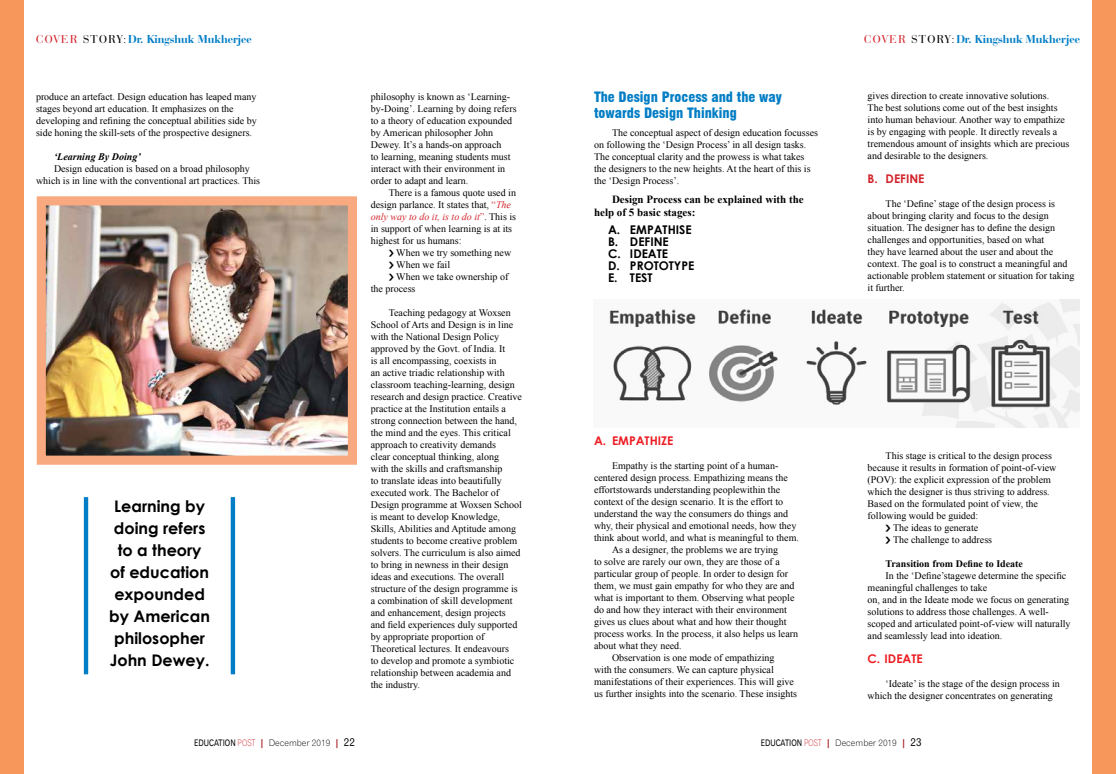
<style>
.page{position:relative;width:1116px;height:774px;background:#fff}
.page>*{position:absolute;margin:0;border:0;box-sizing:border-box;transform-origin:0 0}
.t1{font:700 16px/22px "Century Gothic";color:#000;text-align:center}
.t2{font:900 condensed 14px/16px "Swiss 721 BT";color:#007dc5}
.t3{font:700 12px "Bauer Bodoni BT";color:#007dc5}
.t4{font:700 12px/12px "Century Gothic";color:#000}
.t5{font:700 12px "Century Gothic";color:#ed1d24}
.t6{font:700 12px "Century Gothic";color:#d2232a}
.t7{font:700 11px/13.2px "Times New Roman";color:#000}
.t8{font:10px/12px "Times New Roman";color:#000}
.t9{font:700 10px "Times New Roman";color:#000}
.t10{font:italic 700 10px "Times New Roman";color:#000}
.t11{font:9px "Gothic 720 BT Light B";color:#000}
.s1{font-weight:400;color:#d2232a}
.s2{font-weight:400;color:#000}
.s3{color:#d2232a}
.s4{font-style:italic;color:#d2232a}
.s5{font-family:"Gothic 720 BT Roman B"}
.s6{font-family:"Gothic 720 BT Bold B";color:#9e0b0f}
.s7{font-family:"Gothic 720 BT Roman B";font-size:11px}
</style>
<div class="page">
<img style="left:609px;top:300px;width:471px;height:127px">
<img style="left:47px;top:206px;width:300px;height:249px">
<div style="left:37px;top:196px;width:320px;height:269px;border:9px solid #f9a980"></div>
<svg style="left:83px;top:496px;width:6px;height:179px"></svg>
<svg style="left:230px;top:496px;width:6px;height:179px"></svg>
<div style="left:1093px;top:0;width:23px;height:774px;background:#f7975b"></div>
<div style="left:0;top:0;width:23px;height:774px;background:#f7975b"></div>
<p class="t3" style="left:36px;top:32px;width:217px"><span class="s1">COVER</span> <span class="s2">STORY:</span>Dr. Kingshuk Mukherjee</p>
<p class="t3" style="left:864px;top:32px;width:217px"><span class="s1">COVER</span> <span class="s2">STORY:</span>Dr. Kingshuk Mukherjee</p>
<p class="t8" style="left:36px;top:91px;width:222px">produce an artefact. Design education has leaped many stages beyond art education. It emphasizes on the developing and refining the conceptual abilities side by side honing the skill-sets of the prospective designers.</p>
<p class="t10" style="left:54px;top:150px;width:88px">‘Learning By Doing’</p>
<p class="t8" style="left:36px;top:163px;width:226px;text-indent:18px">Design education is based on a broad philosophy which is in line with the conventional art practices. This</p>
<h1 class="t1" style="left:109px;top:495px;width:102px">Learning by doing refers to a theory of education expounded by American philosopher<br>John Dewey.</h1>
<p class="t8" style="left:371px;top:91px;width:147px">philosophy is known as ‘Learning&shy;by-Doing’. Learning by doing refers to a theory of education expounded by American philosopher John<br>Dewey. It’s a hands-on approach<br>to learning, meaning students must interact with their environment in order to adapt and learn.</p>
<p class="t8" style="left:371px;top:187px;width:147px;text-indent:18px">There is a famous quote used in design parlance. It states that, <span class="s3">“</span><span class="s4">The only way to do it, is to do it</span><span class="s3">”</span>. This is in support of when learning is at its highest for us humans:</p>
<p class="t8" style="left:396px;top:247px;width:116px">When we try something new</p>
<p class="t8" style="left:396px;top:259px;width:55px">When we fail</p>
<p class="t8" style="left:396px;top:271px;width:114px">When we take ownership of</p>
<p class="t8" style="left:371px;top:283px;width:46px">the process</p>
<p class="t8" style="left:371px;top:307px;width:153px;text-indent:18px">Teaching pedagogy at Woxsen School of Arts and Design is in line with the National Design Policy approved by the Govt. of India. It<br>is all encompassing, coexists in<br>an active triadic relationship with classroom teaching-learning, design research and design practice. Creative practice at the Institution entails a strong connection between the hand, the mind and the eyes. This critical approach to creativity demands<br>clear conceptual thinking, along<br>with the skills and craftsmanship<br>to translate ideas into beautifully executed work. The Bachelor of Design programme at Woxsen School is meant to develop Knowledge, Skills, Abilities and Aptitude among students to become creative problem solvers. The curriculum is also aimed to bring in newness in their design ideas and executions. The overall structure of the design programme is a combination of skill development and enhancement, design projects and field experiences duly supported by appropriate proportion of Theoretical lectures. It endeavours<br>to develop and promote a symbiotic relationship between academia and the industry.</p>
<h2 class="t2" style="left:594px;top:89px;width:190px">The Design Process and the way towards Design Thinking</h2>
<p class="t8" style="left:594px;top:126px;width:226px;text-indent:18px">The conceptual aspect of design education focusses on following the ‘Design Process’ in all design tasks.<br>The conceptual clarity and the prowess is what takes the designers to the new heights. At the heart of this is the ‘Design Process’.</p>
<p class="t7" style="left:594px;top:192px;width:211px;text-indent:18px">Design Process can be explained with the help of 5 basic stages:</p>
<p class="t4" style="left:608px;top:223px;width:47px">a. Empathise b. Define c. Ideate d. Prototype e. Test</p>
<p class="t8" style="left:868px;top:89px;width:203px">gives direction to create innovative solutions.<br>The best solutions come out of the best insights into human behaviour. Another way to empathize is by engaging with people. It directly reveals a tremendous amount of insights which are precious and desirable to the designers.</p>
<p class="t6" style="left:868px;top:171px;width:34px">b. Define</p>
<p class="t8" style="left:868px;top:197px;width:209px;text-indent:18px">The ‘Define’ stage of the design process is about bringing clarity and focus to the design situation. The designer has to define the design challenges and opportunities, based on what<br>they have learned about the user and about the context. The goal is to construct a meaningful and actionable problem statement or situation for taking it further.</p>
<p class="t5" style="left:594px;top:433px;width:43px">a. Empathi</p>
<p class="t5" style="left:661px;top:433px;width:12px">ze</p>
<p class="t8" style="left:612px;top:459px;width:168px">Empathy is the starting point of a human-</p>
<p class="t8" style="left:594px;top:471px;width:195px">centered design process. Empathizing means the</p>
<p class="t8" style="left:594px;top:483px;width:188px">effortstowards understanding peoplewithin the</p>
<p class="t8" style="left:594px;top:495px;width:191px">context of the design scenario. It is the effort to</p>
<p class="t8" style="left:594px;top:507px;width:196px">understand the way the consumers do things and</p>
<p class="t8" style="left:594px;top:519px;width:204px">why, their physical and emotional needs, how they</p>
<p class="t8" style="left:594px;top:531px;width:206px">think about world, and what is meaningful to them.</p>
<p class="t8" style="left:612px;top:543px;width:168px">As a designer, the problems we are trying</p>
<p class="t8" style="left:594px;top:555px;width:187px">to solve are rarely our own, they are those of a</p>
<p class="t8" style="left:594px;top:567px;width:196px">particular group of people. In order to design for</p>
<p class="t8" style="left:594px;top:579px;width:202px">them, we must gain empathy for who they are and</p>
<p class="t8" style="left:594px;top:591px;width:202px">what is important to them. Observing what people</p>
<p class="t8" style="left:594px;top:603px;width:195px">do and how they interact with their environment</p>
<p class="t8" style="left:594px;top:615px;width:194px">gives us clues about what and how their thought</p>
<p class="t8" style="left:594px;top:627px;width:206px">process works. In the process, it also helps us learn</p>
<p class="t8" style="left:594px;top:639px;width:89px">about what they need.</p>
<p class="t8" style="left:612px;top:651px;width:164px">Observation is one mode of empathizing</p>
<p class="t8" style="left:594px;top:663px;width:181px">with the consumers. We can capture physical</p>
<p class="t8" style="left:594px;top:675px;width:202px">manifestations of their experiences. This will give</p>
<p class="t8" style="left:594px;top:687px;width:205px">us further insights into the scenario. These insights</p>
<p class="t8" style="left:886px;top:449px;width:168px">This stage is critical to the design process</p>
<p class="t8" style="left:868px;top:461px;width:190px">because it results in formation of point-of-view</p>
<p class="t8" style="left:868px;top:473px;width:185px">(POV): the explicit expression of the problem</p>
<p class="t8" style="left:868px;top:485px;width:184px">which the designer is thus striving to address.</p>
<p class="t8" style="left:868px;top:497px;width:172px">Based on the formulated point of view, the</p>
<p class="t8" style="left:868px;top:509px;width:112px">following would be guided:</p>
<p class="t8" style="left:893px;top:521px;width:87px">The ideas to generate</p>
<p class="t8" style="left:893px;top:533px;width:101px">The challenge to address</p>
<p class="t9" style="left:886px;top:556px;width:139px">Transition from Define to Ideate</p>
<p class="t8" style="left:868px;top:569px;width:205px;text-indent:18px">In the ‘Define’stagewe determine the specific meaningful challenges to take<br>on, and in the Ideate mode we focus on generating solutions to address those challenges. A well&shy;scoped and articulated point-of-view will naturally and seamlessly lead into ideation.</p>
<p class="t5" style="left:868px;top:651px;width:29px">c. Ideate</p>
<p class="t8" style="left:868px;top:677px;width:194px;text-indent:18px">‘Ideate’ is the stage of the design process in which the designer concentrates on generating</p>
<p class="t11" style="left:194px;top:737px;width:162px"><span class="s5">EDUCATION</span> <span class="s3">POST</span> <span class="s6">|</span> December 2019 <span class="s6">|</span> <span class="s7">22</span></p>
<p class="t11" style="left:761px;top:737px;width:162px"><span class="s5">EDUCATION</span> <span class="s3">POST</span> <span class="s6">|</span> December 2019 <span class="s6">|</span> <span class="s7">23</span></p>
</div>
